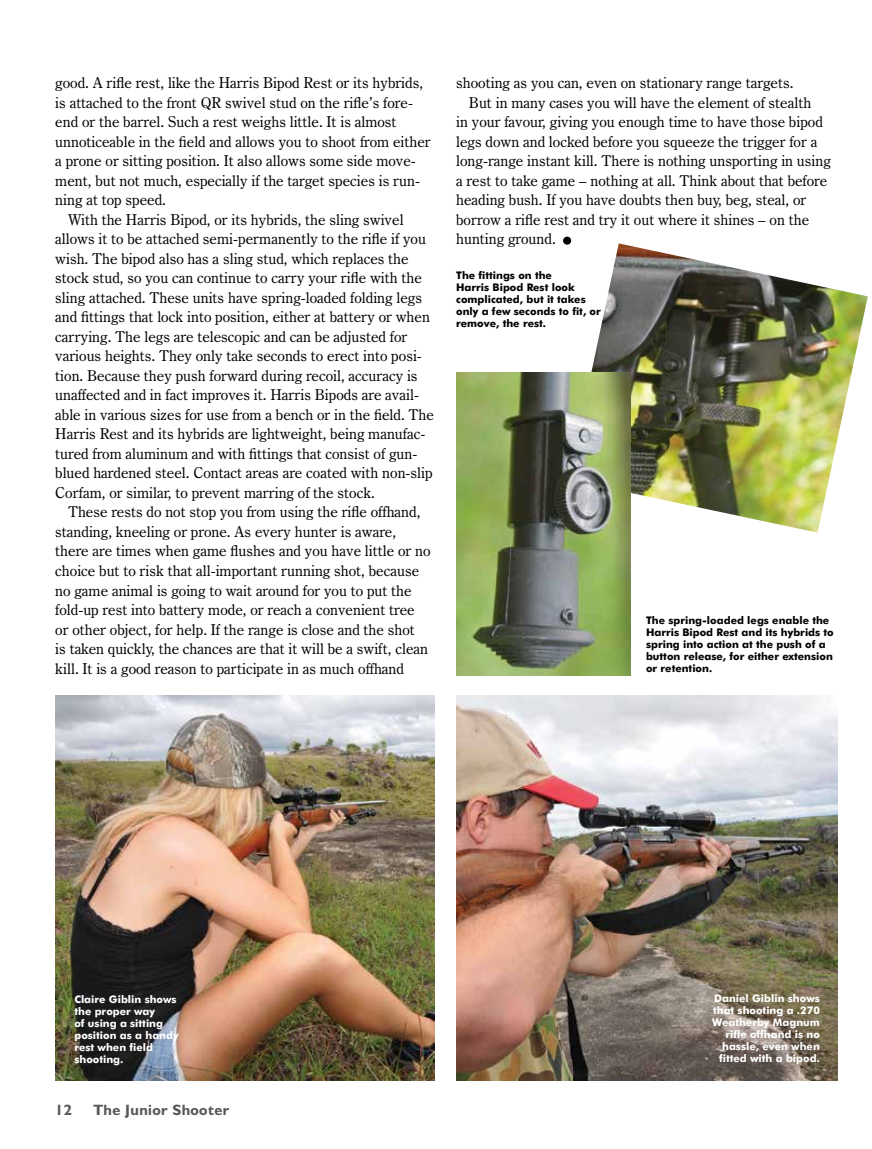
<style>
.page{position:relative;width:872px;height:1149px;background:#fff}
.page>*{position:absolute;margin:0;border:0;box-sizing:border-box;transform-origin:0 0}
.t1{font:60px "Century Oldstyle BT";color:#000}
.t2{font:15px "Century Oldstyle BT";color:#000}
.t3{font:700 15px "Humanist 521 BT";letter-spacing:.025em;color:#58595b}
.t4{font:700 10.5px/12px "Futura BT";color:#000}
.t5{font:700 10.5px/12px "Futura BT";color:#fff}
</style>
<div class="page">
<img style="left:55px;top:695px;width:380px;height:385px">
<img style="left:456px;top:695px;width:381px;height:385px">
<img style="left:591px;top:243px;width:276px;height:289px">
<img style="left:456px;top:372px;width:174px;height:303px">
<p class="t2" style="left:55px;top:74px;width:369px">good. A rifle rest, like the Harris Bipod Rest or its hybrids,</p>
<p class="t2" style="left:55px;top:93px;width:359px">is attached to the front QR swivel stud on the rifle’s fore-</p>
<p class="t2" style="left:55px;top:113px;width:343px">end or the barrel. Such a rest weighs little. It is almost</p>
<p class="t2" style="left:55px;top:132px;width:377px">unnoticeable in the field and allows you to shoot from either</p>
<p class="t2" style="left:55px;top:152px;width:362px">a prone or sitting position. It also allows some side move-</p>
<p class="t2" style="left:55px;top:171px;width:366px">ment, but not much, especially if the target species is run-</p>
<p class="t2" style="left:55px;top:191px;width:112px">ning at top speed.</p>
<p class="t2" style="left:68px;top:210px;width:337px">With the Harris Bipod, or its hybrids, the sling swivel</p>
<p class="t2" style="left:55px;top:230px;width:372px">allows it to be attached semi-permanently to the rifle if you</p>
<p class="t2" style="left:55px;top:249px;width:355px">wish. The bipod also has a sling stud, which replaces the</p>
<p class="t2" style="left:55px;top:269px;width:368px">stock stud, so you can continue to carry your rifle with the</p>
<p class="t2" style="left:55px;top:288px;width:368px">sling attached. These units have spring-loaded folding legs</p>
<p class="t2" style="left:55px;top:308px;width:376px">and fittings that lock into position, either at battery or when</p>
<p class="t2" style="left:55px;top:327px;width:353px">carrying. The legs are telescopic and can be adjusted for</p>
<p class="t2" style="left:55px;top:347px;width:368px">various heights. They only take seconds to erect into posi-</p>
<p class="t2" style="left:55px;top:366px;width:364px">tion. Because they push forward during recoil, accuracy is</p>
<p class="t2" style="left:55px;top:386px;width:365px">unaffected and in fact improves it. Harris Bipods are avail-</p>
<p class="t2" style="left:55px;top:405px;width:380px">able in various sizes for use from a bench or in the field. The</p>
<p class="t2" style="left:55px;top:425px;width:371px">Harris Rest and its hybrids are lightweight, being manufac-</p>
<p class="t2" style="left:55px;top:444px;width:363px">tured from aluminum and with fittings that consist of gun-</p>
<p class="t2" style="left:55px;top:464px;width:379px">blued hardened steel. Contact areas are coated with non-slip</p>
<p class="t2" style="left:55px;top:483px;width:321px">Corfam, or similar, to prevent marring of the stock.</p>
<p class="t2" style="left:68px;top:503px;width:354px">These rests do not stop you from using the rifle offhand,</p>
<p class="t2" style="left:55px;top:522px;width:342px">standing, kneeling or prone. As every hunter is aware,</p>
<p class="t2" style="left:55px;top:542px;width:377px">there are times when game flushes and you have little or no</p>
<p class="t2" style="left:55px;top:561px;width:365px">choice but to risk that all-important running shot, because</p>
<p class="t2" style="left:55px;top:581px;width:358px">no game animal is going to wait around for you to put the</p>
<p class="t2" style="left:55px;top:600px;width:361px">fold-up rest into battery mode, or reach a convenient tree</p>
<p class="t2" style="left:55px;top:620px;width:361px">or other object, for help. If the range is close and the shot</p>
<p class="t2" style="left:55px;top:639px;width:374px">is taken quickly, the chances are that it will be a swift, clean</p>
<p class="t2" style="left:55px;top:659px;width:350px">kill. It is a good reason to participate in as much offhand</p>
<p class="t2" style="left:456px;top:74px;width:339px">shooting as you can, even on stationary range targets.</p>
<p class="t2" style="left:469px;top:93px;width:344px">But in many cases you will have the element of stealth</p>
<p class="t2" style="left:456px;top:113px;width:368px">in your favour, giving you enough time to have those bipod</p>
<p class="t2" style="left:456px;top:132px;width:363px">legs down and locked before you squeeze the trigger for a</p>
<p class="t2" style="left:456px;top:152px;width:376px">long-range instant kill. There is nothing unsporting in using</p>
<p class="t2" style="left:456px;top:171px;width:372px">a rest to take game – nothing at all. Think about that before</p>
<p class="t2" style="left:456px;top:191px;width:352px">heading bush. If you have doubts then buy, beg, steal, or</p>
<p class="t2" style="left:456px;top:210px;width:354px">borrow a rifle rest and try it out where it shines – on the</p>
<p class="t2" style="left:456px;top:230px;width:101px">hunting ground.</p>
<h1 class="t1" style="left:559px;top:186px;width:17px">.</h1>
<p class="t4" style="left:456px;top:269px;width:146px">The fittings on the<br>Harris Bipod Rest look complicated, but it takes only a few seconds to fit, or remove, the rest.</p>
<p class="t4" style="left:646px;top:614px;width:189px">The spring-loaded legs enable the<br>Harris Bipod Rest and its hybrids to spring into action at the push of a button release, for either extension or retention.</p>
<p class="t5" style="left:74px;top:993px;width:106px">Claire Giblin shows the proper way<br>of using a sitting position as a handy rest when field shooting.</p>
<p class="t5" style="left:712px;top:991px;width:109px;text-align:right">Daniel Giblin shows that shooting a .270<br>Weatherby Magnum rifle offhand is no hassle, even when fitted with a bipod.</p>
<p class="t3" style="left:55px;top:1100px;width:18px">12</p>
<p class="t3" style="left:94px;top:1100px;width:137px">The Junior Shooter</p>
</div>
